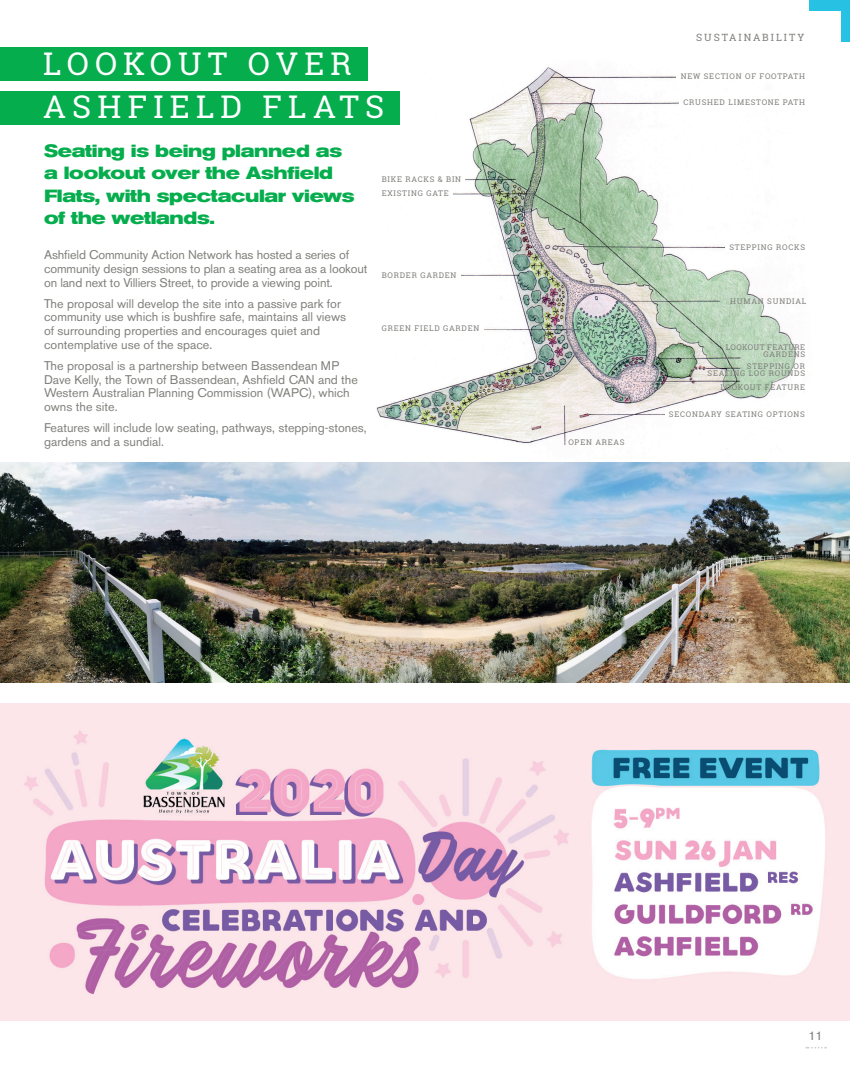
<style>
.page{position:relative;width:850px;height:1066px;background:#fff}
.page>*{position:absolute;margin:0;border:0;box-sizing:border-box;transform-origin:0 0}
.t1{font:31.25px/43.1px "Roboto Slab";letter-spacing:.2em;color:#fff}
.t2{font:700 expanded 17.5px/22.5px "Akzidenz Grotesk BE";letter-spacing:-.02em;color:#05ad4d}
.t3{font:12.5px/13.8px "Akzidenz Grotesk BE";color:#7f7f7b}
.t4{font:10px "Roboto Slab";letter-spacing:.2em;color:#7f7f7b}
.t5{font:7.75px/7.8px "Roboto Slab";letter-spacing:.1em;color:#7f7f7b;text-align:right}
.t6{font:7.75px/7.8px "Roboto Slab";letter-spacing:.05em;color:#7f7f7b;text-align:right}
</style>
<div class="page">
<img style="left:376px;top:67px;width:422px;height:378px">
<div style="left:676px;top:71px;width:129px;height:10px;background:#fff"></div>
<div style="left:680px;top:97px;width:125px;height:10px;background:#fff"></div>
<div style="left:382px;top:174px;width:83px;height:10px;background:#fff"></div>
<div style="left:726px;top:241px;width:79px;height:10px;background:#fff"></div>
<div style="left:382px;top:188px;width:71px;height:10px;background:#fff"></div>
<div style="left:382px;top:270px;width:78px;height:10px;background:#fff"></div>
<div style="left:665px;top:408px;width:140px;height:9px;background:#fff"></div>
<div style="left:382px;top:323px;width:102px;height:10px;background:#fff"></div>
<div style="left:810px;top:0;width:40px;height:10px;background:#27c1e4"></div>
<div style="left:841px;top:2px;width:9px;height:39px;background:#27c1e4"></div>
<svg style="left:806px;top:1047px;width:20px;height:1px"></svg>
<img style="left:0;top:703px;width:850px;height:317px">
<div style="left:0;top:48px;width:368px;height:33px;background:#05ad4d"></div>
<div style="left:0;top:91px;width:399px;height:34px;background:#05ad4d"></div>
<img style="left:0;top:462px;width:850px;height:220px">
<p class="t1" style="left:43px;top:42px;width:342px">LOOKOUT OVER<br>ASHFIELD FLATS</p>
<p class="t2" style="left:44px;top:139px;width:312px">Seating is being planned as a lookout over the Ashfield<br>Flats, with spectacular views of the wetlands.</p>
<p class="t3" style="left:44px;top:248px;width:325px">Ashfield Community Action Network has hosted a series of community design sessions to plan a seating area as a lookout on land next to Villiers Street, to provide a viewing point.</p>
<p class="t3" style="left:44px;top:296px;width:304px">The proposal will develop the site into a passive park for community use which is bushfire safe, maintains all views of surrounding properties and encourages quiet and contemplative use of the space.</p>
<p class="t3" style="left:44px;top:358px;width:315px">The proposal is a partnership between Bassendean MP Dave Kelly, the Town of Bassendean, Ashfield CAN and the Western Australian Planning Commission (WAPC), which owns the site.</p>
<p class="t3" style="left:44px;top:420px;width:324px">Features will include low seating, pathways, stepping-stones, gardens and a sundial.</p>
<p class="t5" style="left:382px;top:175px;width:81px">BIKE RACKS &amp; BIN</p>
<p class="t5" style="left:382px;top:189px;width:69px">EXISTING GATE</p>
<p class="t5" style="left:382px;top:271px;width:76px">BORDER GARDEN</p>
<p class="t5" style="left:382px;top:324px;width:99px">GREEN FIELD GARDEN</p>
<p class="t4" style="left:696px;top:30px;width:110px">SUSTAINABILITY</p>
<p class="t5" style="left:681px;top:72px;width:126px">NEW SECTION OF FOOTPATH</p>
<p class="t5" style="left:683px;top:98px;width:123px">CRUSHED LIMESTONE PATH</p>
<p class="t5" style="left:568px;top:438px;width:58px">OPEN AREAS</p>
<p class="t5" style="left:729px;top:243px;width:77px">STEPPING ROCKS</p>
<p class="t5" style="left:730px;top:297px;width:78px">HUMAN SUNDIAL</p>
<p class="t6" style="left:726px;top:343px;width:81px">LOOKOUT FEATURE<br>GARDENS</p>
<p class="t5" style="left:708px;top:361px;width:99px">STEPPING OR<br>SEATING LOG ROUNDS</p>
<p class="t5" style="left:720px;top:383px;width:86px">LOOKOUT FEATURE</p>
<p class="t5" style="left:669px;top:410px;width:138px">SECONDARY SEATING OPTIONS</p>
<p class="t3" style="left:808px;top:1028px;width:16px">11</p>
</div>
